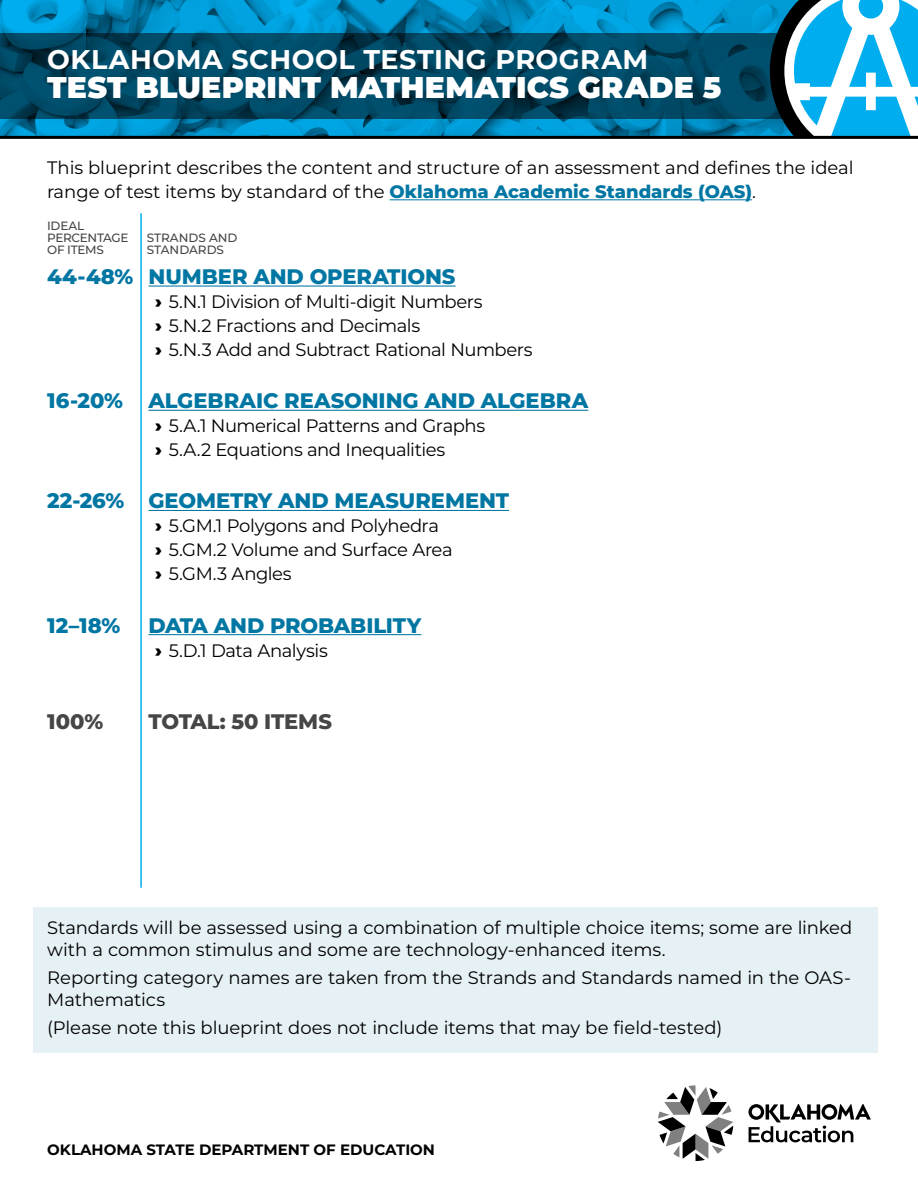
<style>
.page{position:relative;width:918px;height:1188px;background:#fff}
.page>*{position:absolute;margin:0;border:0;box-sizing:border-box;transform-origin:0 0}
.t1{font:900 30px "Montserrat";letter-spacing:.005em;color:#fff}
.t2{font:700 27px "Montserrat";letter-spacing:.02em;color:#fff}
.t3{font:800 21px "Montserrat";color:#0076a3}
.t4{font:800 21px "Montserrat";letter-spacing:-.005em;color:#464547}
.t5{font:18px/24px "Montserrat";letter-spacing:-.01em;color:#000}
.t6{font:700 15px "Montserrat";color:#000}
.t7{font:500 12px/12px "Montserrat";letter-spacing:-.015em;color:#464547}
.s1{font-weight:800;color:#0076a3}
.s2{font-weight:900}
</style>
<div class="page">
<svg style="left:0;top:0;width:770px;height:136px;background:#006186"></svg>
<svg style="left:770px;top:0;width:148px;height:136px"></svg>
<hr style="left:0;top:136px;width:918px;height:3px;background:#000">
<hr style="left:390px;top:199px;width:362px;height:1px;background:#0076a3">
<hr style="left:148px;top:286px;width:308px;height:1px;background:#0076a3">
<hr style="left:148px;top:410px;width:440px;height:1px;background:#0076a3">
<hr style="left:148px;top:510px;width:361px;height:1px;background:#0076a3">
<hr style="left:148px;top:634px;width:273px;height:1px;background:#0076a3">
<hr style="left:140px;top:213px;width:2px;height:675px;background:#00aeef">
<div style="left:33px;top:908px;width:845px;height:145px;background:#e6f1f5"></div>
<svg style="left:658px;top:1085px;width:75px;height:76px"></svg>
<svg style="left:748px;top:1104px;width:123px;height:38px"></svg>
<h2 class="t2" style="left:47px;top:42px;width:603px">OKLAHOMA SCHOOL TESTING PROGRAM</h2>
<h1 class="t1" style="left:47px;top:68px;width:676px">TEST BLUEPRINT MATHEMATICS GRADE 5</h1>
<p class="t5" style="left:47px;top:155px;width:808px">This blueprint describes the content and structure of an assessment and defines the ideal range of test items by standard of the <span class="s1">Oklahoma Academic Standards (OAS)</span>.</p>
<p class="t7" style="left:47px;top:219px;width:83px">IDEAL<br>PERCENTAGE<br>OF ITEMS</p>
<p class="t7" style="left:147px;top:231px;width:92px">STRANDS AND<br>STANDARDS</p>
<p class="t3" style="left:47px;top:263px;width:410px">44-48% NUMBER AND OPERATIONS</p>
<p class="t5" style="left:155px;top:289px;width:379px"><span class="s2">›</span> 5.N.1 Division of Multi-digit Numbers<br><span class="s2">›</span> 5.N.2 Fractions and Decimals<br><span class="s2">›</span> 5.N.3 Add and Subtract Rational Numbers</p>
<p class="t3" style="left:47px;top:387px;width:543px">16-20% ALGEBRAIC REASONING AND ALGEBRA</p>
<p class="t5" style="left:155px;top:413px;width:331px"><span class="s2">›</span> 5.A.1 Numerical Patterns and Graphs <span class="s2">›</span> 5.A.2 Equations and Inequalities</p>
<p class="t3" style="left:47px;top:487px;width:463px">22-26% GEOMETRY AND MEASUREMENT</p>
<p class="t5" style="left:155px;top:513px;width:299px"><span class="s2">›</span> 5.GM.1 Polygons and Polyhedra<br><span class="s2">›</span> 5.GM.2 Volume and Surface Area <span class="s2">›</span> 5.GM.3 Angles</p>
<p class="t3" style="left:47px;top:611px;width:74px">12–18%</p>
<p class="t3" style="left:149px;top:611px;width:274px">DATA AND PROBABILITY</p>
<p class="t5" style="left:155px;top:638px;width:174px"><span class="s2">›</span> 5.D.1 Data Analysis</p>
<p class="t4" style="left:47px;top:708px;width:57px">100%</p>
<p class="t4" style="left:148px;top:708px;width:185px">TOTAL: 50 ITEMS</p>
<p class="t5" style="left:47px;top:917px;width:807px;line-height:21.6px">Standards will be assessed using a combination of multiple choice items; some are linked with a common stimulus and some are technology-enhanced items.</p>
<p class="t5" style="left:47px;top:967px;width:805px;line-height:21.6px">Reporting category names are taken from the Strands and Standards named in the OAS-<br>Mathematics</p>
<p class="t5" style="left:47px;top:1015px;width:677px">(Please note this blueprint does not include items that may be field-tested)</p>
<p class="t6" style="left:47px;top:1140px;width:389px">OKLAHOMA STATE DEPARTMENT OF EDUCATION</p>
</div>
